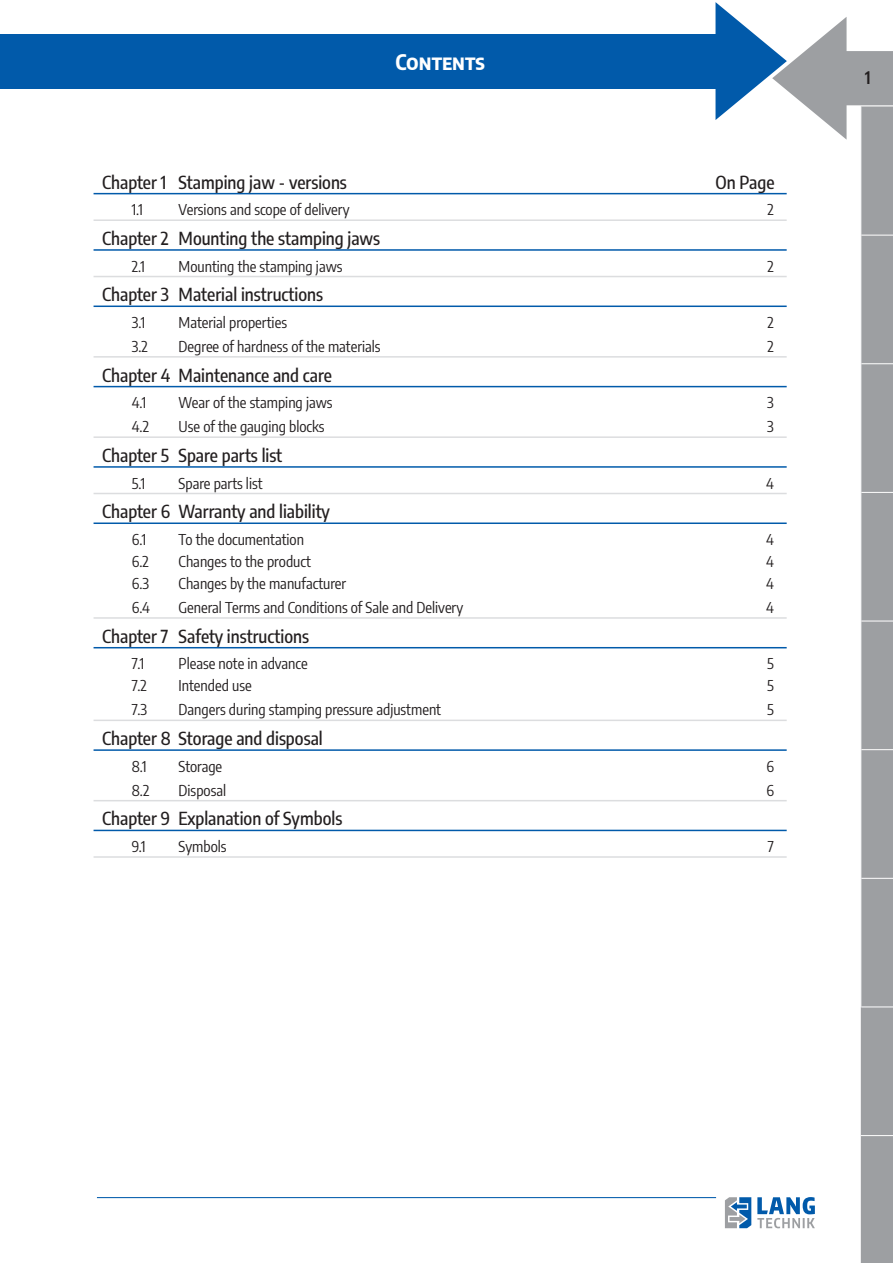
<style>
.page{position:relative;width:893px;height:1263px;background:#fff}
.page>*{position:absolute;margin:0;border:0;box-sizing:border-box;transform-origin:0 0}
.t1{font:700 21px "Encode Sans Condensed";color:#fff}
.t2{font:500 18px "Encode Sans Condensed";color:#231f20}
.t3{font:600 17.1px "Encode Sans Condensed";color:#231f20}
.t4{font:15px "Encode Sans Condensed";color:#231f20}
</style>
<div class="page">
<div style="left:0;top:34px;width:722px;height:54px;background:#015aaa"></div>
<hr style="left:97px;top:1197px;width:619px;height:1px;background:#015aaa">
<svg style="left:600px;top:2px;width:293px;height:1261px"></svg>
<hr style="left:860px;top:492px;width:1px;height:129px;background:#fff">
<hr style="left:860px;top:621px;width:1px;height:129px;background:#fff">
<hr style="left:860px;top:750px;width:1px;height:128px;background:#fff">
<hr style="left:860px;top:878px;width:1px;height:129px;background:#fff">
<hr style="left:860px;top:106px;width:1px;height:129px;background:#fff">
<hr style="left:860px;top:235px;width:1px;height:129px;background:#fff">
<hr style="left:860px;top:364px;width:1px;height:128px;background:#fff">
<hr style="left:861px;top:235px;width:32px;height:1px;background:#fff">
<hr style="left:861px;top:363px;width:32px;height:1px;background:#fff">
<hr style="left:861px;top:492px;width:32px;height:1px;background:#fff">
<hr style="left:861px;top:621px;width:32px;height:1px;background:#fff">
<hr style="left:861px;top:749px;width:32px;height:1px;background:#fff">
<hr style="left:861px;top:878px;width:32px;height:1px;background:#fff">
<hr style="left:861px;top:1006px;width:32px;height:1px;background:#fff">
<hr style="left:861px;top:1135px;width:32px;height:1px;background:#fff">
<hr style="left:94px;top:193px;width:693px;height:1px;background:#015aaa">
<hr style="left:94px;top:219px;width:693px;height:2px;background:#dcdddf">
<hr style="left:94px;top:249px;width:693px;height:2px;background:#015aaa">
<hr style="left:94px;top:276px;width:693px;height:1px;background:#dcdddf">
<hr style="left:94px;top:306px;width:693px;height:1px;background:#015aaa">
<hr style="left:94px;top:356px;width:693px;height:2px;background:#dcdddf">
<hr style="left:94px;top:386px;width:693px;height:1px;background:#015aaa">
<hr style="left:94px;top:436px;width:693px;height:2px;background:#dcdddf">
<hr style="left:94px;top:466px;width:693px;height:2px;background:#015aaa">
<hr style="left:94px;top:493px;width:693px;height:1px;background:#dcdddf">
<hr style="left:94px;top:522px;width:693px;height:2px;background:#015aaa">
<hr style="left:94px;top:617px;width:693px;height:2px;background:#dcdddf">
<hr style="left:94px;top:647px;width:693px;height:1px;background:#015aaa">
<hr style="left:94px;top:720px;width:693px;height:1px;background:#dcdddf">
<hr style="left:94px;top:749px;width:693px;height:2px;background:#015aaa">
<hr style="left:94px;top:800px;width:693px;height:1px;background:#dcdddf">
<hr style="left:94px;top:830px;width:693px;height:1px;background:#015aaa">
<hr style="left:94px;top:856px;width:693px;height:2px;background:#dcdddf">
<h1 class="t1" style="left:396px;top:46px;width:91px">Contents</h1>
<p class="t2" style="left:102px;top:169px;width:246px">Chapter 1 Stamping jaw - versions</p>
<p class="t2" style="left:715px;top:169px;width:61px">On Page</p>
<p class="t4" style="left:132px;top:199px;width:13px">1.1</p>
<p class="t4" style="left:179px;top:199px;width:173px">Versions and scope of delivery</p>
<p class="t4" style="left:767px;top:199px;width:8px">2</p>
<p class="t2" style="left:102px;top:225px;width:280px">Chapter 2 Mounting the stamping jaws</p>
<p class="t4" style="left:132px;top:255px;width:15px">2.1</p>
<p class="t4" style="left:179px;top:255px;width:165px">Mounting the stamping jaws</p>
<p class="t4" style="left:767px;top:255px;width:8px">2</p>
<p class="t2" style="left:102px;top:282px;width:223px">Chapter 3 Material instructions</p>
<p class="t4" style="left:132px;top:312px;width:15px">3.1</p>
<p class="t4" style="left:179px;top:312px;width:110px">Material properties</p>
<p class="t4" style="left:767px;top:312px;width:8px">2</p>
<p class="t4" style="left:132px;top:336px;width:18px">3.2</p>
<p class="t4" style="left:179px;top:336px;width:203px">Degree of hardness of the materials</p>
<p class="t4" style="left:767px;top:336px;width:8px">2</p>
<p class="t2" style="left:102px;top:362px;width:231px">Chapter 4 Maintenance and care</p>
<p class="t4" style="left:132px;top:392px;width:16px">4.1</p>
<p class="t4" style="left:179px;top:392px;width:155px">Wear of the stamping jaws</p>
<p class="t4" style="left:767px;top:392px;width:8px">3</p>
<p class="t4" style="left:132px;top:416px;width:19px">4.2</p>
<p class="t4" style="left:179px;top:416px;width:147px">Use of the gauging blocks</p>
<p class="t4" style="left:767px;top:416px;width:8px">3</p>
<p class="t2" style="left:102px;top:442px;width:182px">Chapter 5 Spare parts list</p>
<p class="t4" style="left:132px;top:472px;width:15px">5.1</p>
<p class="t4" style="left:179px;top:472px;width:85px">Spare parts list</p>
<p class="t4" style="left:766px;top:472px;width:9px">4</p>
<p class="t2" style="left:102px;top:499px;width:229px">Chapter 6 Warranty and liability</p>
<p class="t4" style="left:132px;top:529px;width:16px">6.1</p>
<p class="t4" style="left:179px;top:529px;width:127px">To the documentation</p>
<p class="t4" style="left:766px;top:529px;width:9px">4</p>
<p class="t4" style="left:132px;top:551px;width:19px">6.2</p>
<p class="t4" style="left:179px;top:551px;width:134px">Changes to the product</p>
<p class="t4" style="left:766px;top:551px;width:9px">4</p>
<p class="t4" style="left:132px;top:573px;width:19px">6.3</p>
<p class="t4" style="left:179px;top:573px;width:169px">Changes by the manufacturer</p>
<p class="t4" style="left:766px;top:573px;width:9px">4</p>
<p class="t4" style="left:132px;top:597px;width:20px">6.4</p>
<p class="t4" style="left:179px;top:597px;width:286px">General Terms and Conditions of Sale and Delivery</p>
<p class="t4" style="left:766px;top:597px;width:9px">4</p>
<p class="t2" style="left:102px;top:623px;width:208px">Chapter 7 Safety instructions</p>
<p class="t4" style="left:132px;top:653px;width:14px">7.1</p>
<p class="t4" style="left:179px;top:653px;width:131px">Please note in advance</p>
<p class="t4" style="left:767px;top:653px;width:8px">5</p>
<p class="t4" style="left:132px;top:675px;width:17px">7.2</p>
<p class="t4" style="left:179px;top:675px;width:75px">Intended use</p>
<p class="t4" style="left:767px;top:675px;width:8px">5</p>
<p class="t4" style="left:132px;top:699px;width:17px">7.3</p>
<p class="t4" style="left:179px;top:699px;width:264px">Dangers during stamping pressure adjustment</p>
<p class="t4" style="left:767px;top:699px;width:8px">5</p>
<p class="t2" style="left:102px;top:725px;width:222px">Chapter 8 Storage and disposal</p>
<p class="t4" style="left:132px;top:755px;width:16px">8.1</p>
<p class="t4" style="left:179px;top:755px;width:45px">Storage</p>
<p class="t4" style="left:766px;top:755px;width:9px">6</p>
<p class="t4" style="left:132px;top:779px;width:19px">8.2</p>
<p class="t4" style="left:179px;top:779px;width:49px">Disposal</p>
<p class="t4" style="left:766px;top:779px;width:9px">6</p>
<p class="t2" style="left:102px;top:806px;width:242px">Chapter 9 Explanation of Symbols</p>
<p class="t4" style="left:132px;top:836px;width:15px">9.1</p>
<p class="t4" style="left:179px;top:836px;width:50px">Symbols</p>
<p class="t4" style="left:768px;top:836px;width:8px">7</p>
<p class="t3" style="left:865px;top:65px;width:7px">1</p>
</div>
